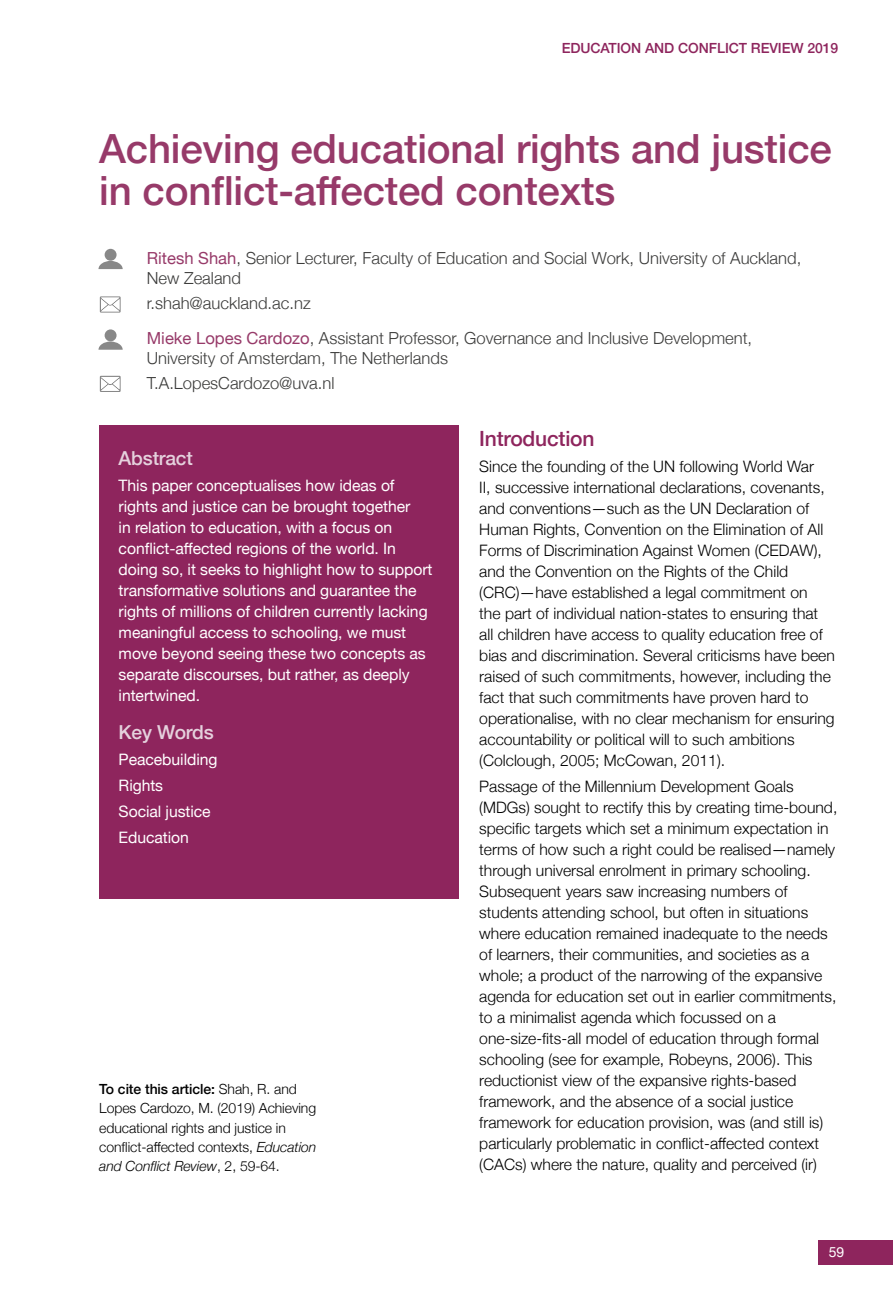
<style>
.page{position:relative;width:893px;height:1290px;background:#fff}
.page>*{position:absolute;margin:0;border:0;box-sizing:border-box;transform-origin:0 0}
.TITLES{font:500 40.25px/42px "Helvetica Neue";letter-spacing:-.005em;color:#973a69}
.SUB-TITLE{font:500 21px "Helvetica Neue";letter-spacing:-.01em;color:#8e255d}
.WHITEish_subtitle{font:500 19.25px "Helvetica Neue";letter-spacing:-.01em;color:#e5d1dd}
.NAME___email{font:300 16.62px/19.9px "Helvetica Neue";color:#3c3c3b}
.t1{font:300 15.75px/21px "Helvetica Neue";color:#000}
.WHITE_Basic_paragrap{font:15.75px/21px "Helvetica Neue";letter-spacing:-.005em;color:#fff}
.Citation{font:300 14px/19.2px "Helvetica Neue";letter-spacing:-.005em;color:#000}
.t2{font:500 14px "Helvetica Neue";letter-spacing:-.005em;color:#8e255d}
.t3{font:14px "Helvetica Neue";color:#fff}
.s1{font-weight:400;color:#973a69}
.s2{font-weight:500}
.s3{font-style:italic}
</style>
<div class="page">
<div style="left:819px;top:1240px;width:74px;height:25px;background:#8e255d"></div>
<div style="left:99px;top:425px;width:359px;height:474px;background:#8e255d"></div>
<div style="left:105px;top:249px;width:12px;height:12px;background:#888;border-radius:50%"></div>
<svg style="left:98px;top:261px;width:25px;height:8px"></svg>
<div style="left:105px;top:329px;width:12px;height:12px;background:#888;border-radius:50%"></div>
<svg style="left:98px;top:341px;width:25px;height:9px"></svg>
<svg style="left:100px;top:296px;width:21px;height:17px"></svg>
<svg style="left:100px;top:376px;width:21px;height:16px"></svg>
<p class="t2" style="left:562px;top:37px;width:278px">EDUCATION AND CONFLICT REVIEW 2019</p>
<p class="TITLES" style="left:99px;top:125px;width:734px">Achieving educational rights and justice in conflict-affected contexts</p>
<p class="NAME___email" style="left:147px;top:247px;width:656px"><span class="s1">Ritesh Shah</span>, Senior Lecturer, Faculty of Education and Social Work, University of Auckland,<br>New Zealand</p>
<p class="NAME___email" style="left:147px;top:292px;width:165px">r.shah@auckland.ac.nz</p>
<p class="NAME___email" style="left:147px;top:327px;width:607px"><span class="s1">Mieke Lopes Cardozo</span>, Assistant Professor, Governance and Inclusive Development,<br>University of Amsterdam, The Netherlands</p>
<p class="NAME___email" style="left:147px;top:372px;width:189px">T.A.LopesCardozo@uva.nl</p>
<p class="WHITEish_subtitle" style="left:119px;top:443px;width:76px">Abstract</p>
<p class="WHITE_Basic_paragrap" style="left:119px;top:476px;width:315px">This paper conceptualises how ideas of rights and justice can be brought together<br>in relation to education, with a focus on conflict-affected regions of the world. In doing so, it seeks to highlight how to support transformative solutions and guarantee the rights of millions of children currently lacking meaningful access to schooling, we must move beyond seeing these two concepts as separate discourses, but rather, as deeply intertwined.</p>
<p class="WHITEish_subtitle" style="left:119px;top:717px;width:97px">Key Words</p>
<p class="WHITE_Basic_paragrap" style="left:119px;top:750px;width:100px">Peacebuilding</p>
<p class="WHITE_Basic_paragrap" style="left:119px;top:776px;width:46px">Rights</p>
<p class="WHITE_Basic_paragrap" style="left:119px;top:802px;width:94px">Social justice</p>
<p class="WHITE_Basic_paragrap" style="left:119px;top:828px;width:72px">Education</p>
<p class="Citation" style="left:99px;top:1078px;width:219px"><span class="s2">To cite this article:</span> Shah, R. and Lopes Cardozo, M. (2019) Achieving educational rights and justice in conflict-affected contexts, <span class="s3">Education and Conflict Review</span>, 2, 59-64.</p>
<p class="SUB-TITLE" style="left:479px;top:421px;width:117px">Introduction</p>
<p class="t1" style="left:479px;top:455px;width:357px">Since the founding of the UN following World War<br>II, successive international declarations, covenants, and conventions—such as the UN Declaration of Human Rights, Convention on the Elimination of All Forms of Discrimination Against Women (CEDAW), and the Convention on the Rights of the Child (CRC)—have established a legal commitment on<br>the part of individual nation-states to ensuring that all children have access to quality education free of bias and discrimination. Several criticisms have been raised of such commitments, however, including the fact that such commitments have proven hard to operationalise, with no clear mechanism for ensuring accountability or political will to such ambitions (Colclough, 2005; McCowan, 2011).</p>
<p class="t1" style="left:479px;top:775px;width:360px">Passage of the Millennium Development Goals (MDGs) sought to rectify this by creating time-bound, specific targets which set a minimum expectation in terms of how such a right could be realised—namely through universal enrolment in primary schooling.<br>Subsequent years saw increasing numbers of students attending school, but often in situations where education remained inadequate to the needs of learners, their communities, and societies as a whole; a product of the narrowing of the expansive agenda for education set out in earlier commitments, to a minimalist agenda which focussed on a one-size-fits-all model of education through formal schooling (see for example, Robeyns, 2006). This reductionist view of the expansive rights-based framework, and the absence of a social justice framework for education provision, was (and still is) particularly problematic in conflict-affected context (CACs) where the nature, quality and perceived (ir)</p>
<p class="t3" style="left:829px;top:1241px;width:17px">59</p>
</div>
